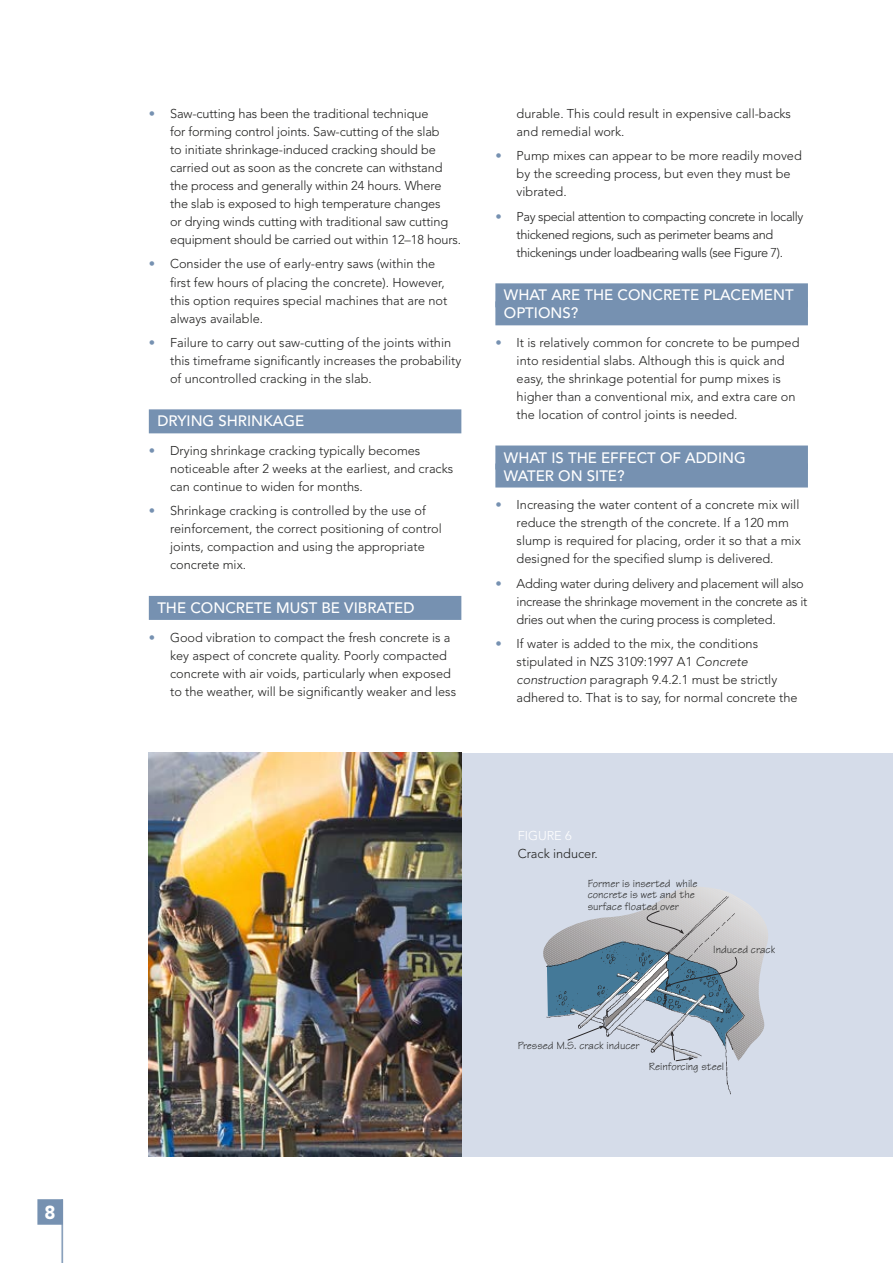
<style>
.page{position:relative;width:893px;height:1263px;background:#fff}
.page>*{position:absolute;margin:0;border:0;box-sizing:border-box;transform-origin:0 0}
.t1{font:900 76.8px "Avenir LT Std";color:#7691b1;scale:.15 1}
.t2{font:900 18.75px "Avenir LT Std";color:#fff}
.t3{font:500 15px/18px "Avenir LT Std";color:#fff}
.t4{font:300 12.75px/18px "Avenir LT Std";color:#222221}
.t5{font:300 12.75px/18px "Avenir LT Std";letter-spacing:-.03em;color:#222221}
.t6{font:300 12.75px/18px "Avenir LT Std";letter-spacing:-.02em;color:#222221}
.t7{font:300 12.75px "Avenir LT Std";color:#fff}
.t8{font:11.25px/11.2px "Tekton";color:#222221}
.s1{color:#7691b1}
.s2{font-style:italic}
</style>
<div class="page">
<div style="left:37px;top:1199px;width:26px;height:26px;background:#7691b1"></div>
<div style="left:461px;top:753px;width:432px;height:404px;background:#d5dce9"></div>
<img style="left:148px;top:753px;width:313px;height:404px">
<svg style="left:745px;top:902px;width:23px;height:150px"></svg>
<img style="left:543px;top:887px;width:202px;height:208px">
<div style="left:149px;top:409px;width:312px;height:24px;background:#7691b1"></div>
<div style="left:149px;top:596px;width:312px;height:24px;background:#7691b1"></div>
<div style="left:495px;top:283px;width:313px;height:24px;background:#7691b1"></div>
<div style="left:495px;top:301px;width:313px;height:24px;background:#7691b1"></div>
<div style="left:495px;top:445px;width:313px;height:24px;background:#7691b1"></div>
<div style="left:495px;top:463px;width:313px;height:24px;background:#7691b1"></div>
<h2 class="t2" style="left:45px;top:1201px;width:13px">8</h2>
<h1 class="t1" style="left:61px;top:1183px;width:18px">|</h1>
<p class="t4" style="left:170px;top:105px;width:293px;text-indent:-21px"><span class="s1">•</span> Saw-cutting has been the traditional technique<br>for forming control joints. Saw-cutting of the slab<br>to initiate shrinkage-induced cracking should be carried out as soon as the concrete can withstand the process and generally within 24 hours. Where the slab is exposed to high temperature changes<br>or drying winds cutting with traditional saw cutting equipment should be carried out within 12–18 hours.</p>
<p class="t4" style="left:170px;top:255px;width:279px;text-indent:-21px"><span class="s1">•</span> Consider the use of early-entry saws (within the first few hours of placing the concrete). However, this option requires special machines that are not always available.</p>
<p class="t4" style="left:170px;top:334px;width:293px;text-indent:-21px"><span class="s1">•</span> Failure to carry out saw-cutting of the joints within this timeframe significantly increases the probability of uncontrolled cracking in the slab.</p>
<p class="t3" style="left:157px;top:413px;width:148px">DRYING SHRINKAGE</p>
<p class="t4" style="left:170px;top:442px;width:285px;text-indent:-21px"><span class="s1">•</span> Drying shrinkage cracking typically becomes noticeable after 2 weeks at the earliest, and cracks can continue to widen for months.</p>
<p class="t4" style="left:170px;top:502px;width:273px;text-indent:-21px"><span class="s1">•</span> Shrinkage cracking is controlled by the use of reinforcement, the correct positioning of control joints, compaction and using the appropriate concrete mix.</p>
<p class="t3" style="left:157px;top:599px;width:259px">THE CONCRETE MUST BE VIBRATED</p>
<p class="t4" style="left:170px;top:628px;width:288px;text-indent:-21px"><span class="s1">•</span> Good vibration to compact the fresh concrete is a key aspect of concrete quality. Poorly compacted concrete with air voids, particularly when exposed to the weather, will be significantly weaker and less</p>
<p class="t4" style="left:517px;top:105px;width:276px">durable. This could result in expensive call-backs and remedial work.</p>
<p class="t4" style="left:517px;top:147px;width:287px;text-indent:-21px"><span class="s1">•</span> Pump mixes can appear to be more readily moved by the screeding process, but even they must be vibrated.</p>
<p class="t5" style="left:517px;top:207px;width:288px;text-indent:-21px"><span class="s1">•</span> Pay special attention to compacting concrete in locally thickened regions, such as perimeter beams and thickenings under loadbearing walls (see Figure 7).</p>
<p class="t3" style="left:504px;top:287px;width:291px">WHAT ARE THE CONCRETE PLACEMENT<br>OPTIONS?</p>
<p class="t4" style="left:517px;top:334px;width:284px;text-indent:-21px"><span class="s1">•</span> It is relatively common for concrete to be pumped into residential slabs. Although this is quick and easy, the shrinkage potential for pump mixes is higher than a conventional mix, and extra care on the location of control joints is needed.</p>
<p class="t3" style="left:504px;top:449px;width:243px">WHAT IS THE EFFECT OF ADDING<br>WATER ON SITE?</p>
<p class="t4" style="left:517px;top:496px;width:286px;text-indent:-21px"><span class="s1">•</span> Increasing the water content of a concrete mix will reduce the strength of the concrete. If a 120 mm slump is required for placing, order it so that a mix designed for the specified slump is delivered.</p>
<p class="t6" style="left:517px;top:574px;width:292px;text-indent:-21px"><span class="s1">•</span> Adding water during delivery and placement will also increase the shrinkage movement in the concrete as it dries out when the curing process is completed.</p>
<p class="t4" style="left:517px;top:635px;width:282px;text-indent:-21px"><span class="s1">•</span> If water is added to the mix, the conditions stipulated in NZS 3109:1997 A1 <span class="s2">Concrete construction</span> paragraph 9.4.2.1 must be strictly adhered to. That is to say, for normal concrete the</p>
<p class="t7" style="left:518px;top:828px;width:56px">FIGURE 6</p>
<p class="t4" style="left:518px;top:844px;width:82px">Crack inducer.</p>
<p class="t8" style="left:588px;top:878px;width:111px">Former is inserted while concrete is wet and the surface floated over</p>
<p class="t8" style="left:713px;top:943px;width:64px">Induced crack</p>
<p class="t8" style="left:518px;top:1040px;width:123px">Pressed M.S. crack inducer</p>
<p class="t8" style="left:649px;top:1061px;width:77px">Reinforcing steel</p>
</div>
